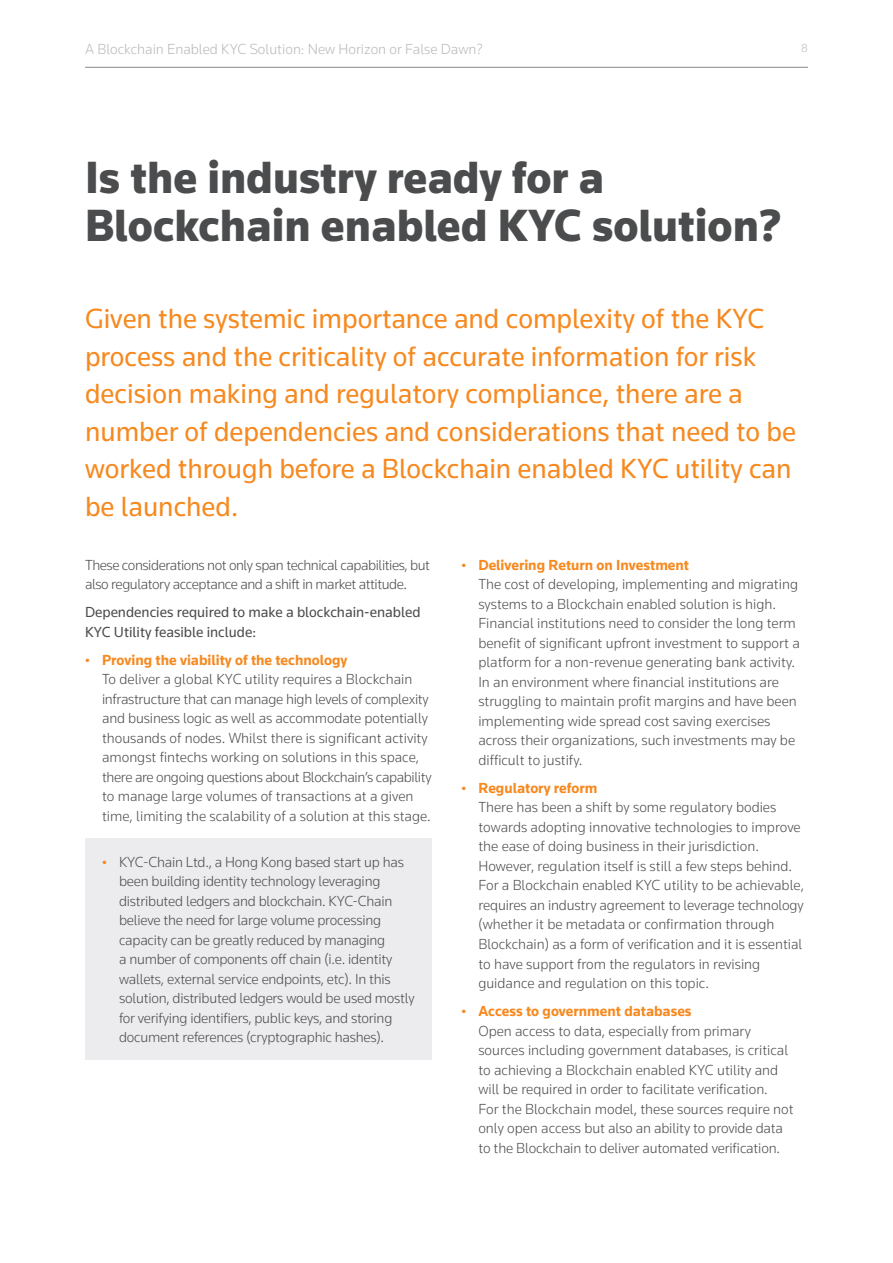
<style>
.page{position:relative;width:893px;height:1263px;background:#fff}
.page>*{position:absolute;margin:0;border:0;box-sizing:border-box;transform-origin:0 0}
.t1{font:900 46.5px/48px "Knowledge 2017";color:#4b4c4d}
.t2{font:28.5px/37.5px "Knowledge 2017";color:#f6891f}
.t3{font:300 15px/19.5px "Knowledge 2017";color:#4b4c4d}
.t4{font:300 15px/19.5px "Knowledge 2017";letter-spacing:-.03em;color:#4b4c4d}
.t5{font:15px/19.5px "Knowledge 2017";color:#4b4c4d}
.t6{font:300 15px "Knowledge 2017";color:#b8b9bc}
.t7{font:300 12px "Knowledge 2017";color:#b8b9bc}
.s1{font-weight:400;font-size:13.5px;color:#f6891f}
.s2{font-weight:700;color:#f6891f}
</style>
<div class="page">
<div style="left:85px;top:838px;width:347px;height:221px;background:#ececee"></div>
<hr style="left:85px;top:67px;width:723px;height:1px;background:#86888b">
<p class="t6" style="left:85px;top:40px;width:399px">A Blockchain Enabled KYC Solution: New Horizon or False Dawn?</p>
<p class="t7" style="left:801px;top:40px;width:8px">8</p>
<h1 class="t1" style="left:85px;top:153px;width:698px">Is the industry ready for a<br>Blockchain enabled KYC solution?</h1>
<p class="t2" style="left:85px;top:300px;width:712px">Given the systemic importance and complexity of the KYC process and the criticality of accurate information for risk decision making and regulatory compliance, there are a number of dependencies and considerations that need to be worked through before a Blockchain enabled KYC utility can be launched.</p>
<p class="t4" style="left:85px;top:555px;width:347px">These considerations not only span technical capabilities, but also regulatory acceptance and a shift in market attitude.</p>
<p class="t5" style="left:85px;top:602px;width:337px">Dependencies required to make a blockchain-enabled<br>KYC Utility feasible include:</p>
<p class="t3" style="left:102px;top:650px;width:331px;text-indent:-17px"><span class="s1">•</span> <span class="s2">Proving the viability of the technology<br></span>To deliver a global KYC utility requires a Blockchain infrastructure that can manage high levels of complexity and business logic as well as accommodate potentially thousands of nodes. Whilst there is significant activity amongst fintechs working on solutions in this space, there are ongoing questions about Blockchain’s capability to manage large volumes of transactions at a given time, limiting the scalability of a solution at this stage.</p>
<p class="t3" style="left:119px;top:852px;width:297px;text-indent:-17px"><span class="s1">•</span> KYC-Chain Ltd., a Hong Kong based start up has been building identity technology leveraging distributed ledgers and blockchain. KYC-Chain believe the need for large volume processing capacity can be greatly reduced by managing<br>a number of components off chain (i.e. identity wallets, external service endpoints, etc). In this solution, distributed ledgers would be used mostly for verifying identifiers, public keys, and storing document references (cryptographic hashes).</p>
<p class="t3" style="left:478px;top:555px;width:323px;text-indent:-17px"><span class="s1">•</span> <span class="s2">Delivering Return on Investment<br></span>The cost of developing, implementing and migrating systems to a Blockchain enabled solution is high.<br>Financial institutions need to consider the long term benefit of significant upfront investment to support a platform for a non-revenue generating bank activity.<br>In an environment where financial institutions are struggling to maintain profit margins and have been implementing wide spread cost saving exercises across their organizations, such investments may be difficult to justify.</p>
<p class="t3" style="left:478px;top:778px;width:327px;text-indent:-17px"><span class="s1">•</span> <span class="s2">Regulatory reform<br></span>There has been a shift by some regulatory bodies towards adopting innovative technologies to improve the ease of doing business in their jurisdiction.<br>However, regulation itself is still a few steps behind.<br>For a Blockchain enabled KYC utility to be achievable, requires an industry agreement to leverage technology (whether it be metadata or confirmation through Blockchain) as a form of verification and it is essential to have support from the regulators in revising guidance and regulation on this topic.</p>
<p class="t3" style="left:478px;top:1001px;width:317px;text-indent:-17px"><span class="s1">•</span> <span class="s2">Access to government databases<br></span>Open access to data, especially from primary sources including government databases, is critical to achieving a Blockchain enabled KYC utility and will be required in order to facilitate verification.<br>For the Blockchain model, these sources require not only open access but also an ability to provide data to the Blockchain to deliver automated verification.</p>
</div>
